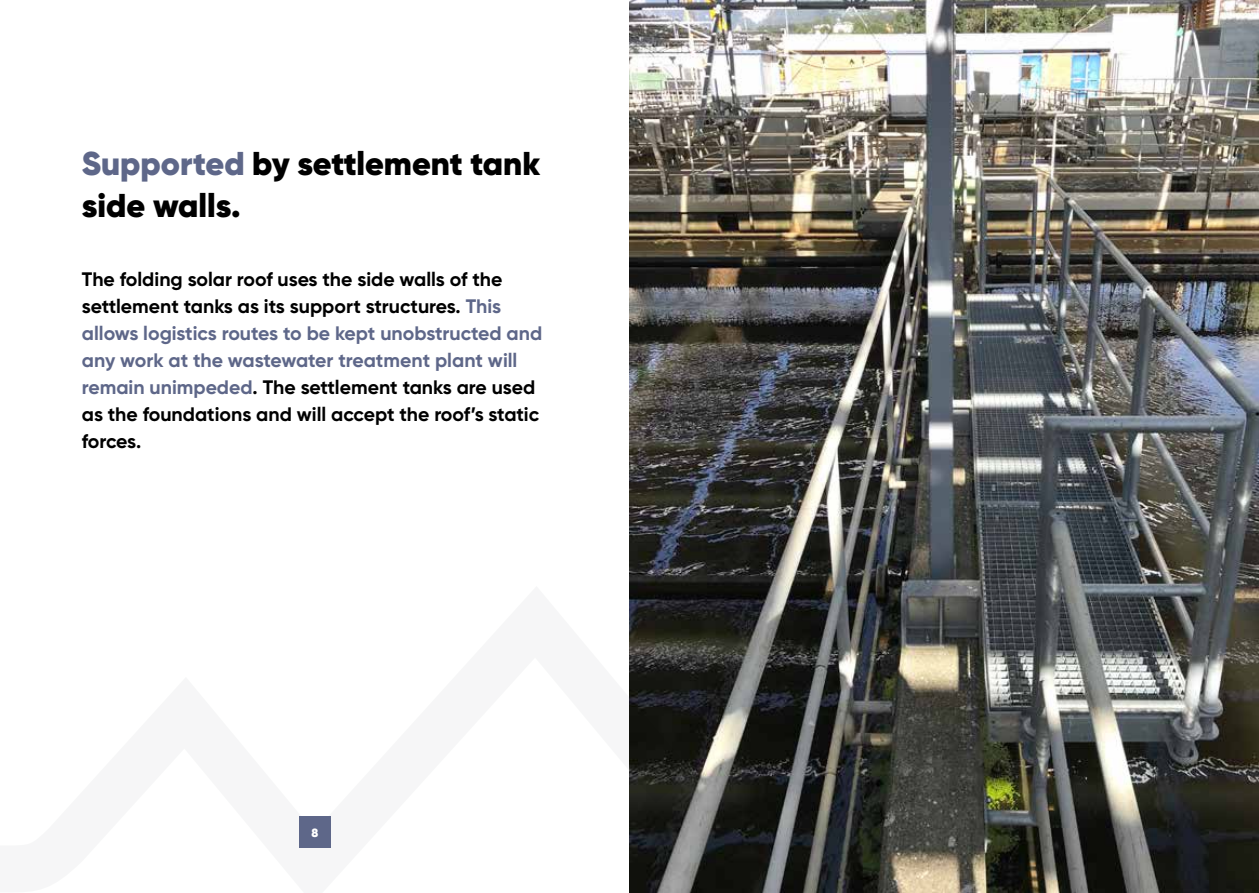
<style>
.page{position:relative;width:1259px;height:893px;background:#fff}
.page>*{position:absolute;margin:0;border:0;box-sizing:border-box;transform-origin:0 0}
.t1{font:900 33px/42px "Gilroy";color:#000}
.t2{font:700 19.5px/27px "Gilroy";color:#000}
.t3{font:900 12px "Gilroy";color:#fff}
.s1{color:#5e6789}
</style>
<div class="page">
<img style="left:629px;top:0;width:630px;height:893px">
<svg style="left:629px;top:586px;width:63px;height:307px;background:#272825"></svg>
<div style="left:299px;top:816px;width:32px;height:32px;background:#5e6789"></div>
<h1 class="t1" style="left:82px;top:143px;width:460px"><span class="s1">Supported</span> by settlement tank side walls.</h1>
<p class="t2" style="left:82px;top:266px;width:462px">The folding solar roof uses the side walls of the settlement tanks as its support structures. <span class="s1">This allows logistics routes to be kept unobstructed and any work at the wastewater treatment plant will remain unimpeded</span>. The settlement tanks are used as the foundations and will accept the roof’s static forces.</p>
<p class="t3" style="left:311px;top:825px;width:8px">8</p>
</div>
